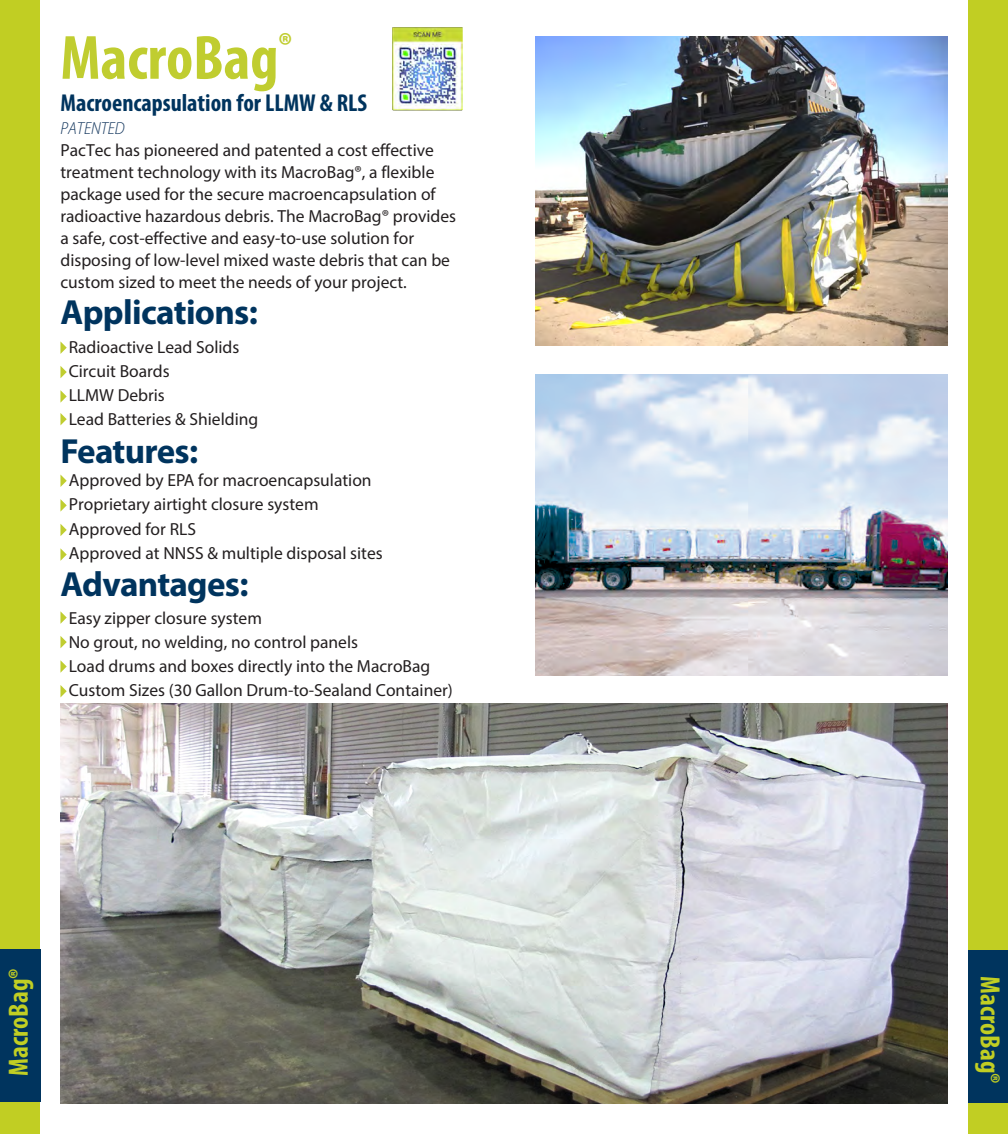
<style>
.page{position:relative;width:1008px;height:1134px;background:#fff}
.page>*{position:absolute;margin:0;border:0;box-sizing:border-box;transform-origin:0 0}
.t1{font:700 condensed 63px "Myriad Pro";color:#c0cd30}
.t2{font:700 35px "Myriad Pro";letter-spacing:-.02em;color:#00345e}
.t3{font:700 condensed 28px "Myriad Pro";color:#c1ce23}
.t4{font:700 condensed 24.5px "Myriad Pro";color:#00345e}
.t5{font:17.5px/21.9px "Myriad Pro";color:#231f20}
.t6{font:italic 300 semi-condensed 17.5px "Myriad Pro";color:#14375e}
</style>
<div class="page">
<div style="left:969px;top:0;width:39px;height:1134px;background:#c1ce23"></div>
<div style="left:0;top:0;width:39px;height:1134px;background:#c1ce23"></div>
<svg style="left:60px;top:475px;width:7px;height:12px"></svg>
<svg style="left:60px;top:499px;width:7px;height:13px"></svg>
<svg style="left:60px;top:524px;width:7px;height:12px"></svg>
<svg style="left:60px;top:548px;width:7px;height:13px"></svg>
<svg style="left:60px;top:341px;width:7px;height:13px"></svg>
<svg style="left:60px;top:390px;width:7px;height:13px"></svg>
<svg style="left:60px;top:636px;width:7px;height:12px"></svg>
<svg style="left:60px;top:660px;width:7px;height:13px"></svg>
<svg style="left:60px;top:685px;width:7px;height:12px"></svg>
<svg style="left:60px;top:366px;width:7px;height:12px"></svg>
<div style="left:0;top:949px;width:40px;height:153px;background:#00345e"></div>
<div style="left:969px;top:950px;width:39px;height:153px;background:#00345e"></div>
<img style="left:392px;top:28px;width:70px;height:83px">
<img style="left:536px;top:374px;width:412px;height:301px">
<img style="left:535px;top:36px;width:413px;height:310px">
<img style="left:60px;top:704px;width:888px;height:399px">
<svg style="left:60px;top:413px;width:7px;height:12px"></svg>
<svg style="left:60px;top:611px;width:7px;height:13px"></svg>
<h1 class="t1" style="left:60px;top:18px;width:233px">MacroBag<sup>®</sup></h1>
<h3 class="t4" style="left:60px;top:88px;width:308px">Macroencapsulation for LLMW &amp; RLS</h3>
<p class="t6" style="left:60px;top:118px;width:66px">PATENTED</p>
<p class="t5" style="left:60px;top:139px;width:397px">PacTec has pioneered and patented a cost effective treatment technology with its MacroBag®, a flexible package used for the secure macroencapsulation of radioactive hazardous debris. The MacroBag® provides a safe, cost-effective and easy-to-use solution for disposing of low-level mixed waste debris that can be custom sized to meet the needs of your project.</p>
<h2 class="t2" style="left:60px;top:290px;width:199px">Applications:</h2>
<p class="t5" style="left:69px;top:335px;width:191px;line-height:24.2px">Radioactive Lead Solids<br>Circuit Boards<br>LLMW Debris<br>Lead Batteries &amp; Shielding</p>
<h2 class="t2" style="left:60px;top:428px;width:139px">Features:</h2>
<p class="t5" style="left:69px;top:468px;width:315px;line-height:24.5px">Approved by EPA for macroencapsulation Proprietary airtight closure system Approved for RLS<br>Approved at NNSS &amp; multiple disposal sites</p>
<h2 class="t2" style="left:60px;top:561px;width:189px">Advantages:</h2>
<p class="t5" style="left:69px;top:606px;width:386px;line-height:24px">Easy zipper closure system<br>No grout, no welding, no control panels<br>Load drums and boxes directly into the MacroBag Custom Sizes (30 Gallon Drum-to-Sealand Container)</p>
<h3 class="t3" style="left:1px;top:1076px;width:109px;rotate:-90deg">MacroBag®</h3>
<h3 class="t3" style="left:1008px;top:976px;width:109px;rotate:90deg">MacroBag®</h3>
</div>
